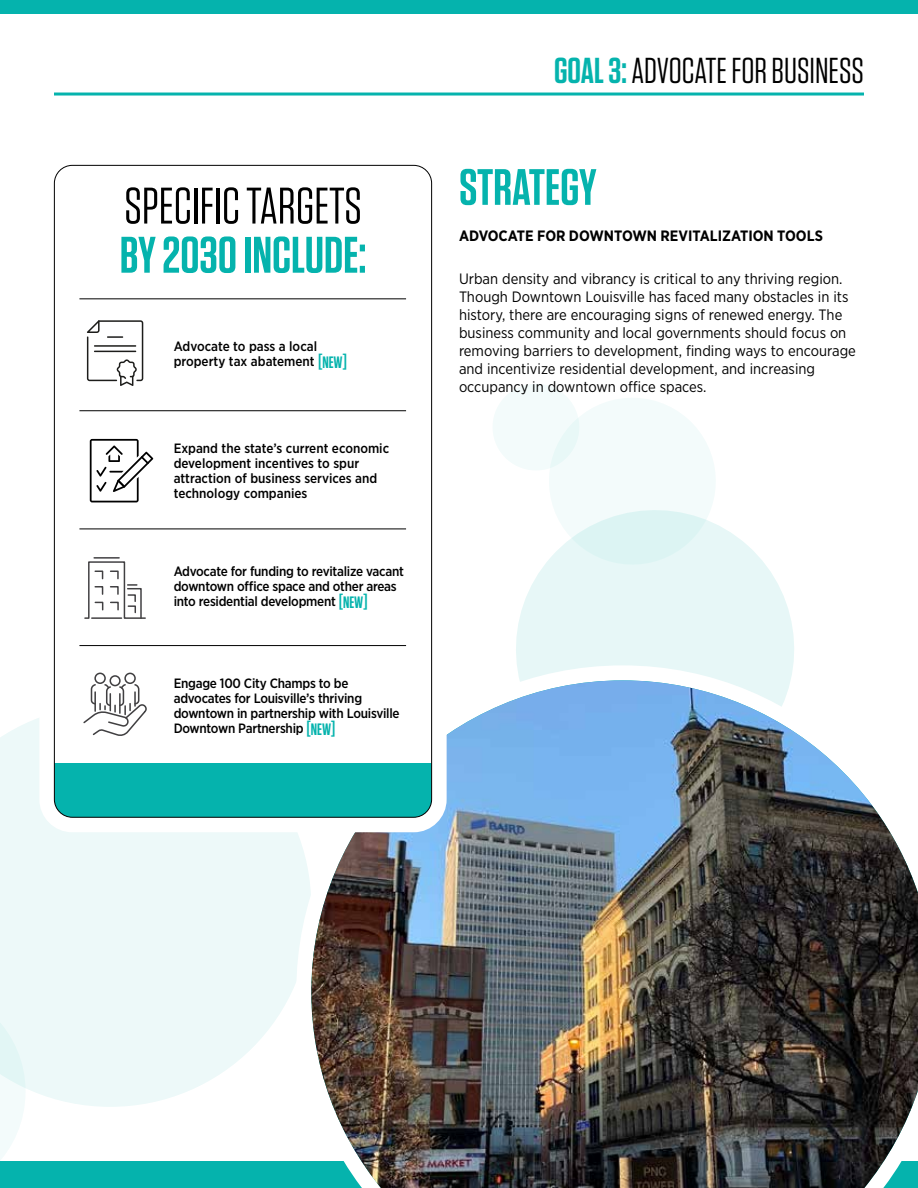
<style>
.page{position:relative;width:918px;height:1188px;background:#fff}
.page>*{position:absolute;margin:0;border:0;box-sizing:border-box;transform-origin:0 0}
.t1{font:51.3px "Tungsten";color:#000}
.t2{font:600 51.3px "Tungsten";color:#05b3ad}
.t3{font:600 51px "Tungsten";color:#05b3ad}
.t4{font:36px "Tungsten";color:#000}
.t5{font:15px/18px "Gotham Narrow";color:#000}
.t6{font:700 15px "Gotham Narrow";color:#000}
.t7{font:500 13.5px/15px "Gotham Narrow";letter-spacing:-.02em;color:#000}
.t8{font:500 13.5px/15px "Gotham Narrow";color:#000}
.s1{font-family:"Tungsten";font-weight:600;font-size:21px;color:#05b3ad}
.s2{font-family:"Tungsten";font-weight:600;font-size:16.5px;color:#05b3ad}
.s3{font-weight:600;color:#05b3ad}
</style>
<div class="page">
<svg style="left:516px;top:529px;width:278px;height:136px;background:#e9f7f7"></svg>
<svg style="left:493px;top:384px;width:232px;height:190px"></svg>
<div style="left:0;top:1161px;width:918px;height:27px;background:#05b3ad"></div>
<svg style="left:0;top:718px;width:296px;height:389px;background:#eef9f9"></svg>
<svg style="left:0;top:984px;width:26px;height:176px"></svg>
<svg style="left:296px;top:665px;width:497px;height:314px"></svg>
<img style="left:311px;top:680px;width:607px;height:508px">
<div style="left:39px;top:150px;width:408px;height:682px;border:30px solid #fff;border-radius:18px"></div>
<div style="left:0;top:0;width:918px;height:14px;background:#05b3ad"></div>
<hr style="left:54px;top:93px;width:810px;height:3px;background:#05b3ad">
<div style="left:54px;top:165px;width:378px;height:652px;background:#fff;border-radius:18px"></div>
<div style="left:54px;top:763px;width:378px;height:54px;background:#05b3ad"></div>
<hr style="left:79px;top:298px;width:327px;height:1px;background:#000">
<hr style="left:79px;top:410px;width:327px;height:1px;background:#000">
<hr style="left:79px;top:529px;width:327px;height:1px;background:#000">
<hr style="left:79px;top:645px;width:327px;height:1px;background:#000">
<svg style="left:87px;top:320px;width:56px;height:66px"></svg>
<div style="left:110px;top:675px;width:11px;height:11px;border:2px solid #414042;border-radius:50%"></div>
<div style="left:94px;top:673px;width:12px;height:11px;border:2px solid #414042;border-radius:50%"></div>
<div style="left:124px;top:673px;width:12px;height:11px;border:2px solid #414042;border-radius:50%"></div>
<svg style="left:83px;top:683px;width:64px;height:53px"></svg>
<hr style="left:94px;top:557px;width:25px;height:2px;background:#414042">
<svg style="left:84px;top:561px;width:62px;height:58px"></svg>
<svg style="left:90px;top:439px;width:63px;height:63px"></svg>
<h1 class="t1" style="left:124px;top:179px;width:239px">SPECIFIC TARGETS</h1>
<h1 class="t2" style="left:120px;top:228px;width:248px">BY 2030 INCLUDE:</h1>
<p class="t8" style="left:174px;top:339px;width:175px">Advocate to pass a local property tax abatement <span class="s1">[</span><span class="s2">NEW</span><span class="s1">]</span></p>
<p class="t8" style="left:174px;top:440px;width:217px">Expand the state’s current economic development incentives to spur attraction of business services and technology companies</p>
<p class="t7" style="left:174px;top:564px;width:232px">Advocate for funding to revitalize vacant downtown office space and other areas into residential development <span class="s1">[</span><span class="s2">NEW</span><span class="s1">]</span></p>
<p class="t7" style="left:174px;top:676px;width:227px">Engage 100 City Champs to be advocates for Louisville’s thriving downtown in partnership with Louisville Downtown Partnership <span class="s1">[</span><span class="s2">NEW</span><span class="s1">]</span></p>
<h3 class="t4" style="left:554px;top:52px;width:311px"><span class="s3">GOAL 3:</span>ADVOCATE FOR BUSINESS</h3>
<h2 class="t3" style="left:459px;top:160px;width:139px">STRATEGY</h2>
<p class="t6" style="left:459px;top:226px;width:365px">ADVOCATE FOR DOWNTOWN REVITALIZATION TOOLS</p>
<p class="t5" style="left:459px;top:269px;width:398px">Urban density and vibrancy is critical to any thriving region.<br>Though Downtown Louisville has faced many obstacles in its history, there are encouraging signs of renewed energy. The business community and local governments should focus on removing barriers to development, finding ways to encourage and incentivize residential development, and increasing occupancy in downtown office spaces.</p>
</div>
